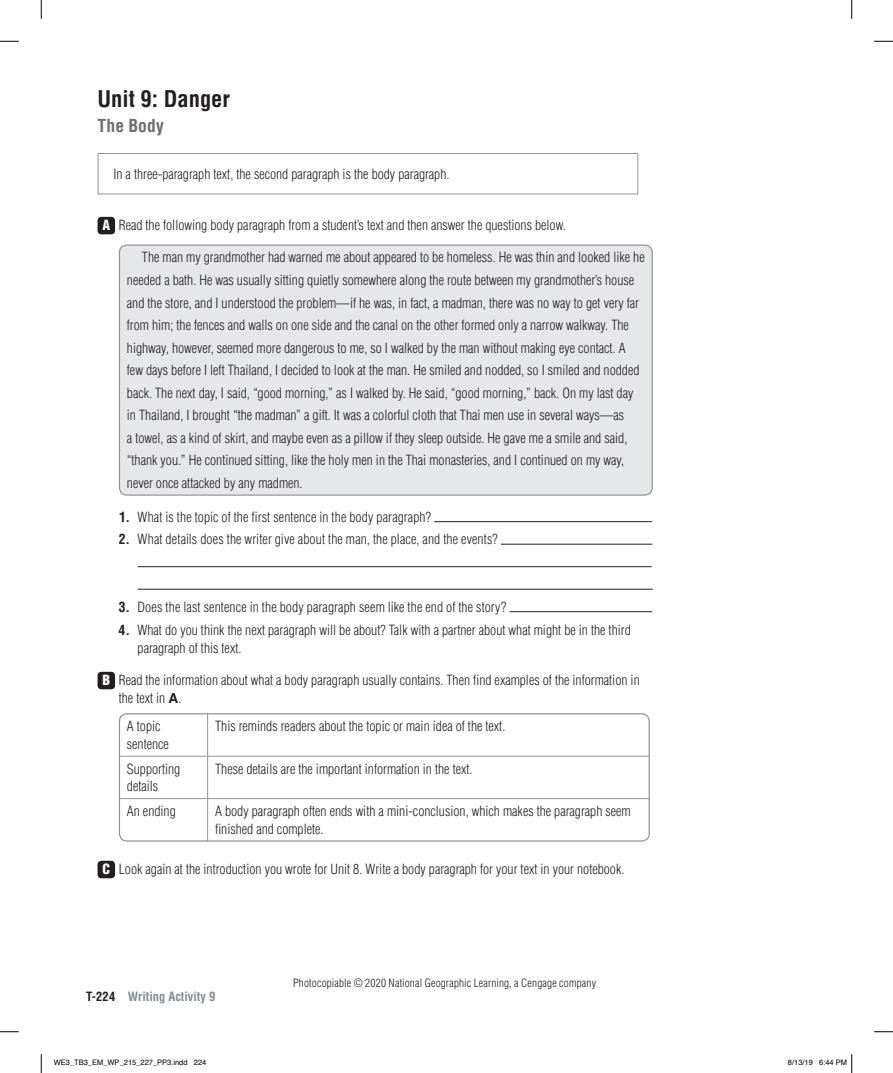
<style>
.page{position:relative;width:893px;height:1073px;background:#fff}
.page>*{position:absolute;margin:0;border:0;box-sizing:border-box;transform-origin:0 0}
.t1{font:700 condensed 22.5px "Helvetica LT Std";color:#231f20}
.t2{font:700 condensed 17.5px "Helvetica LT Std";letter-spacing:.005em;color:#6c6d70}
.t3{font:300 condensed 13.75px/22.5px "Helvetica LT Std";color:#231f20}
.t4{font:700 condensed 12.5px "Helvetica LT Std";color:#838c96}
.t5{font:300 condensed 11.25px "Helvetica LT Std";letter-spacing:.015em;color:#231f20}
.t6{font:7.5px "Helvetica";color:#000}
.s1{font-weight:900;color:#fff}
.s2{font-weight:700}
.s3{font-weight:700;font-stretch:normal}
.s4{color:#231f20}
</style>
<div class="page">
<div style="left:98px;top:217px;width:17px;height:17px;background:#231f20;border-radius:4px"></div>
<div style="left:119px;top:245px;width:533px;height:250px;background:#e6e7e9"></div>
<div style="left:119px;top:244px;width:533px;height:251px;border:1px solid #939598;border-radius:8px"></div>
<hr style="left:434px;top:521px;width:217px;height:1px;background:#231f20">
<hr style="left:501px;top:544px;width:151px;height:1px;background:#231f20">
<hr style="left:138px;top:566px;width:513px;height:1px;background:#231f20">
<hr style="left:138px;top:589px;width:515px;height:1px;background:#231f20">
<hr style="left:509px;top:611px;width:143px;height:1px;background:#231f20">
<div style="left:98px;top:671px;width:17px;height:18px;background:#231f20;border-radius:4px"></div>
<hr style="left:207px;top:713px;width:1px;height:43px;background:#939598">
<hr style="left:119px;top:756px;width:89px;height:1px;background:#939598">
<hr style="left:208px;top:756px;width:441px;height:1px;background:#939598">
<hr style="left:207px;top:756px;width:1px;height:42px;background:#939598">
<hr style="left:119px;top:798px;width:89px;height:1px;background:#939598">
<hr style="left:208px;top:798px;width:441px;height:1px;background:#939598">
<hr style="left:207px;top:799px;width:1px;height:42px;background:#939598">
<div style="left:119px;top:713px;width:531px;height:128px;border:1px solid #939598;border-radius:8px"></div>
<div style="left:98px;top:860px;width:17px;height:18px;background:#231f20;border-radius:4px"></div>
<svg style="left:97px;top:153px;width:541px;height:42px"></svg>
<svg style="left:0;top:40px;width:19px;height:2px"></svg>
<svg style="left:874px;top:40px;width:18px;height:2px"></svg>
<svg style="left:0;top:1031px;width:19px;height:1px"></svg>
<svg style="left:874px;top:1031px;width:18px;height:1px"></svg>
<svg style="left:40px;top:0;width:2px;height:19px"></svg>
<svg style="left:40px;top:1054px;width:2px;height:18px"></svg>
<svg style="left:851px;top:0;width:1px;height:19px"></svg>
<svg style="left:851px;top:1054px;width:1px;height:18px"></svg>
<p class="t1" style="left:98px;top:85px;width:134px">Unit 9: Danger</p>
<p class="t2" style="left:98px;top:115px;width:68px">The Body</p>
<p class="t3" style="left:113px;top:162px;width:337px">In a three-paragraph text, the second paragraph is the body paragraph.</p>
<p class="t3" style="left:102px;top:214px;width:465px"><span class="s1">A</span> Read the following body paragraph from a student’s text and then answer the questions below.</p>
<p class="t3" style="left:127px;top:246px;width:519px;text-indent:15px">The man my grandmother had warned me about appeared to be homeless. He was thin and looked like he needed a bath. He was usually sitting quietly somewhere along the route between my grandmother’s house and the store, and I understood the problem—if he was, in fact, a madman, there was no way to get very far from him; the fences and walls on one side and the canal on the other formed only a narrow walkway. The highway, however, seemed more dangerous to me, so I walked by the man without making eye contact. A few days before I left Thailand, I decided to look at the man. He smiled and nodded, so I smiled and nodded back. The next day, I said, “good morning,” as I walked by. He said, “good morning,” back. On my last day in Thailand, I brought “the madman” a gift. It was a colorful cloth that Thai men use in several ways—as<br>a towel, as a kind of skirt, and maybe even as a pillow if they sleep outside. He gave me a smile and said, “thank you.” He continued sitting, like the holy men in the Thai monasteries, and I continued on my way, never once attacked by any madmen.</p>
<p class="t3" style="left:119px;top:505px;width:313px"><span class="s2">1.</span> What is the topic of the first sentence in the body paragraph?</p>
<p class="t3" style="left:119px;top:528px;width:380px"><span class="s2">2.</span> What details does the writer give about the man, the place, and the events?</p>
<p class="t3" style="left:119px;top:595px;width:389px"><span class="s2">3.</span> Does the last sentence in the body paragraph seem like the end of the story?</p>
<p class="t3" style="left:137px;top:621px;width:494px;line-height:17.5px;text-indent:-19px"><span class="s2">4.</span> What do you think the next paragraph will be about? Talk with a partner about what might be in the third paragraph of this text.</p>
<p class="t3" style="left:119px;top:671px;width:522px;line-height:17.5px;text-indent:-16px"><span class="s1">B</span> Read the information about what a body paragraph usually contains. Then find examples of the information in the text in <span class="s3">A</span>.</p>
<p class="t3" style="left:127px;top:717px;width:44px;line-height:17.5px">A topic sentence</p>
<p class="t3" style="left:215px;top:715px;width:292px">This reminds readers about the topic or main idea of the text.</p>
<p class="t3" style="left:127px;top:759px;width:55px;line-height:17.5px">Supporting details</p>
<p class="t3" style="left:215px;top:757px;width:259px">These details are the important information in the text.</p>
<p class="t3" style="left:127px;top:799px;width:50px">An ending</p>
<p class="t3" style="left:215px;top:802px;width:417px;line-height:17.5px">A body paragraph often ends with a mini-conclusion, which makes the paragraph seem finished and complete.</p>
<p class="t3" style="left:102px;top:857px;width:523px"><span class="s1">C</span> Look again at the introduction you wrote for Unit 8. Write a body paragraph for your text in your notebook.</p>
<p class="t4" style="left:86px;top:988px;width:131px"><span class="s4">T-224</span> Writing Activity 9</p>
<p class="t5" style="left:293px;top:976px;width:304px">Photocopiable © 2020 National Geographic Learning, a Cengage company</p>
<p class="t6" style="left:54px;top:1057px;width:154px">WE3_TB3_EM_WP_215_227_PP3.indd 224</p>
<p class="t6" style="left:788px;top:1057px;width:61px">8/13/19 6:44 PM</p>
</div>
